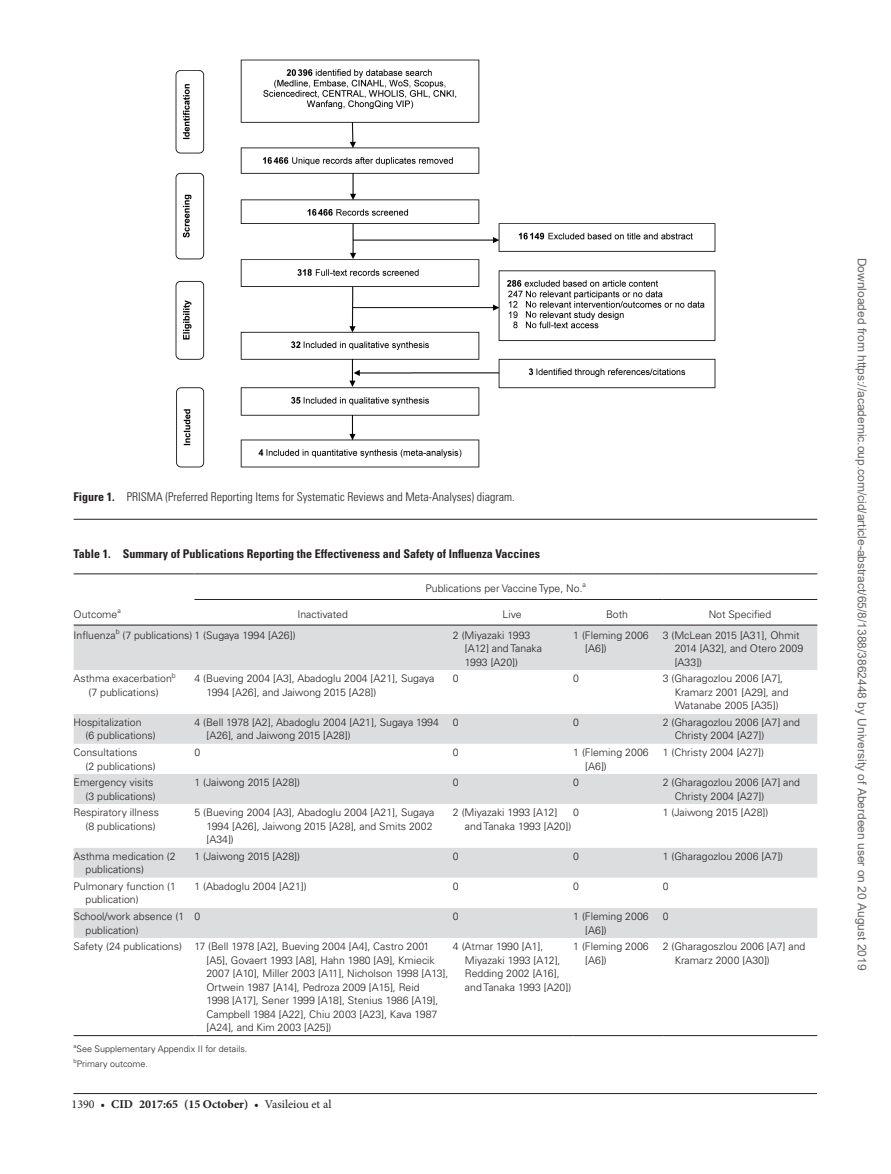
<style>
.page{position:relative;width:891px;height:1174px;background:#fff}
.page>*{position:absolute;margin:0;border:0;box-sizing:border-box;transform-origin:0 0}
.t1{font:12px "Arial";color:#666}
.t2{font:300 condensed 12px "Univers LT Std";color:#231f20}
.t3{font:700 condensed 12px "Univers LT Std";color:#231f20}
.t4{font:700 12px "Minion Pro";color:#231f20}
.t5{font:300 10.5px/13.5px "Univers LT Std";color:#231f20}
.t6{font:300 9px "Univers LT Std";color:#231f20}
.t7{font:300 6.9px "Univers LT Std";color:#231f20}
.t8{font:300 6px "Univers LT Std";color:#231f20}
.s1{font-weight:700}
.s2{font-weight:400}
</style>
<div class="page">
<hr style="left:73px;top:1093px;width:744px;height:1px;background:#231f20">
<hr style="left:74px;top:519px;width:743px;height:1px;background:#231f20">
<img style="left:175px;top:59px;width:541px;height:408px">
<svg style="left:74px;top:574px;width:743px;height:51px"></svg>
<div style="left:74px;top:626px;width:743px;height:44px;background:#dcdddf"></div>
<svg style="left:74px;top:714px;width:743px;height:224px;fill:#dcdddf"></svg>
<hr style="left:74px;top:573px;width:120px;height:1px;background:#231f20">
<hr style="left:194px;top:573px;width:259px;height:1px;background:#231f20">
<hr style="left:453px;top:573px;width:120px;height:1px;background:#231f20">
<hr style="left:573px;top:573px;width:90px;height:1px;background:#231f20">
<hr style="left:663px;top:573px;width:154px;height:1px;background:#231f20">
<hr style="left:194px;top:599px;width:259px;height:1px;background:#231f20">
<hr style="left:194px;top:625px;width:259px;height:1px;background:#231f20">
<hr style="left:453px;top:599px;width:120px;height:1px;background:#231f20">
<hr style="left:453px;top:625px;width:120px;height:1px;background:#231f20">
<hr style="left:573px;top:599px;width:90px;height:1px;background:#231f20">
<hr style="left:573px;top:625px;width:90px;height:1px;background:#231f20">
<hr style="left:663px;top:599px;width:154px;height:1px;background:#231f20">
<hr style="left:663px;top:625px;width:154px;height:1px;background:#231f20">
<hr style="left:74px;top:625px;width:120px;height:1px;background:#231f20">
<hr style="left:74px;top:1035px;width:120px;height:1px;background:#231f20">
<hr style="left:194px;top:1035px;width:259px;height:1px;background:#231f20">
<hr style="left:453px;top:1035px;width:120px;height:1px;background:#231f20">
<hr style="left:573px;top:1035px;width:90px;height:1px;background:#231f20">
<hr style="left:663px;top:1035px;width:154px;height:1px;background:#231f20">
<p class="t2" style="left:74px;top:489px;width:443px"><span class="s1">Figure 1.</span> PRISMA (Preferred Reporting Items for Systematic Reviews and Meta-Analyses) diagram.</p>
<p class="t3" style="left:74px;top:546px;width:468px">Table 1. Summary of Publications Reporting the Effectiveness and Safety of Influenza Vaccines</p>
<p class="t5" style="left:74px;top:607px;width:49px">Outcome<sup>a</sup></p>
<p class="t5" style="left:426px;top:582px;width:162px">Publications per Vaccine Type, No.<sup>a</sup></p>
<p class="t5" style="left:297px;top:607px;width:52px">Inactivated</p>
<p class="t5" style="left:503px;top:607px;width:21px">Live</p>
<p class="t5" style="left:606px;top:607px;width:23px">Both</p>
<p class="t5" style="left:709px;top:607px;width:64px">Not Specified</p>
<p class="t5" style="left:74px;top:628px;width:223px">Influenza<sup>b</sup> (7 publications) 1 (Sugaya 1994 [A26])</p>
<p class="t5" style="left:465px;top:628px;width:79px;text-indent:-12px">2 (Miyazaki 1993 [A12] and Tanaka<br>1993 [A20])</p>
<p class="t5" style="left:585px;top:628px;width:65px;text-indent:-12px">1 (Fleming 2006 [A6])</p>
<p class="t5" style="left:675px;top:628px;width:130px;text-indent:-12px">3 (McLean 2015 [A31], Ohmit<br>2014 [A32], and Otero 2009 [A33])</p>
<p class="t5" style="left:74px;top:672px;width:100px">Asthma exacerbation</p>
<p class="t7" style="left:172px;top:671px;width:5px">b</p>
<p class="t5" style="left:89px;top:685px;width:72px">(7 publications)</p>
<p class="t5" style="left:206px;top:672px;width:230px;text-indent:-12px">4 (Bueving 2004 [A3], Abadoglu 2004 [A21], Sugaya<br>1994 [A26], and Jaiwong 2015 [A28])</p>
<p class="t5" style="left:453px;top:672px;width:7px">0</p>
<p class="t5" style="left:573px;top:672px;width:7px">0</p>
<p class="t5" style="left:675px;top:672px;width:116px;text-indent:-12px">3 (Gharagozlou 2006 [A7],<br>Kramarz 2001 [A29], and<br>Watanabe 2005 [A35])</p>
<p class="t5" style="left:86px;top:715px;width:72px;text-indent:-12px">Hospitalization<br>(6 publications)</p>
<p class="t5" style="left:206px;top:715px;width:234px;text-indent:-12px">4 (Bell 1978 [A2], Abadoglu 2004 [A21], Sugaya 1994 [A26], and Jaiwong 2015 [A28])</p>
<p class="t5" style="left:453px;top:715px;width:7px">0</p>
<p class="t5" style="left:573px;top:715px;width:7px">0</p>
<p class="t5" style="left:675px;top:715px;width:127px;text-indent:-12px">2 (Gharagozlou 2006 [A7] and<br>Christy 2004 [A27])</p>
<p class="t5" style="left:86px;top:746px;width:72px;text-indent:-12px">Consultations<br>(2 publications)</p>
<p class="t5" style="left:194px;top:746px;width:7px">0</p>
<p class="t5" style="left:453px;top:746px;width:7px">0</p>
<p class="t5" style="left:585px;top:746px;width:65px;text-indent:-12px">1 (Fleming 2006 [A6])</p>
<p class="t5" style="left:663px;top:746px;width:103px">1 (Christy 2004 [A27])</p>
<p class="t5" style="left:74px;top:776px;width:84px;text-align:right">Emergency visits (3 publications)</p>
<p class="t5" style="left:194px;top:776px;width:107px">1 (Jaiwong 2015 [A28])</p>
<p class="t5" style="left:453px;top:776px;width:7px">0</p>
<p class="t5" style="left:573px;top:776px;width:7px">0</p>
<p class="t5" style="left:675px;top:776px;width:127px;text-indent:-12px">2 (Gharagozlou 2006 [A7] and<br>Christy 2004 [A27])</p>
<p class="t5" style="left:86px;top:806px;width:75px;text-indent:-12px">Respiratory illness (8 publications)</p>
<p class="t5" style="left:206px;top:806px;width:230px;text-indent:-12px">5 (Bueving 2004 [A3], Abadoglu 2004 [A21], Sugaya<br>1994 [A26], Jaiwong 2015 [A28], and Smits 2002 [A34])</p>
<p class="t5" style="left:465px;top:806px;width:108px;text-indent:-12px">2 (Miyazaki 1993 [A12] and Tanaka 1993 [A20])</p>
<p class="t5" style="left:573px;top:806px;width:7px">0</p>
<p class="t5" style="left:663px;top:806px;width:107px">1 (Jaiwong 2015 [A28])</p>
<p class="t5" style="left:86px;top:849px;width:91px;text-indent:-12px">Asthma medication (2 publications)</p>
<p class="t5" style="left:194px;top:849px;width:107px">1 (Jaiwong 2015 [A28])</p>
<p class="t5" style="left:453px;top:849px;width:7px">0</p>
<p class="t5" style="left:573px;top:849px;width:7px">0</p>
<p class="t5" style="left:663px;top:849px;width:122px">1 (Gharagozlou 2006 [A7])</p>
<p class="t5" style="left:86px;top:879px;width:92px;text-indent:-12px">Pulmonary function (1 publication)</p>
<p class="t5" style="left:194px;top:879px;width:114px">1 (Abadoglu 2004 [A21])</p>
<p class="t5" style="left:453px;top:879px;width:7px">0</p>
<p class="t5" style="left:573px;top:879px;width:7px">0</p>
<p class="t5" style="left:663px;top:879px;width:7px">0</p>
<p class="t5" style="left:86px;top:910px;width:100px;text-indent:-12px">School/work absence (1 publication)</p>
<p class="t5" style="left:194px;top:910px;width:7px">0</p>
<p class="t5" style="left:453px;top:910px;width:7px">0</p>
<p class="t5" style="left:585px;top:910px;width:65px;text-indent:-12px">1 (Fleming 2006 [A6])</p>
<p class="t5" style="left:663px;top:910px;width:7px">0</p>
<p class="t5" style="left:206px;top:940px;width:243px;text-indent:-133px">Safety (24 publications) 17 (Bell 1978 [A2], Bueving 2004 [A4], Castro 2001 [A5], Govaert 1993 [A8], Hahn 1980 [A9], Kmiecik 2007 [A10], Miller 2003 [A11], Nicholson 1998 [A13], Ortwein 1987 [A14], Pedroza 2009 [A15], Reid<br>1998 [A17], Sener 1999 [A18], Stenius 1986 [A19], Campbell 1984 [A22], Chiu 2003 [A23], Kava 1987 [A24], and Kim 2003 [A25])</p>
<p class="t5" style="left:465px;top:940px;width:108px;text-indent:-12px">4 (Atmar 1990 [A1],<br>Miyazaki 1993 [A12],<br>Redding 2002 [A16], and Tanaka 1993 [A20])</p>
<p class="t5" style="left:585px;top:940px;width:65px;text-indent:-12px">1 (Fleming 2006 [A6])</p>
<p class="t5" style="left:675px;top:940px;width:132px;text-indent:-12px">2 (Gharagoszlou 2006 [A7] and<br>Kramarz 2000 [A30])</p>
<p class="t8" style="left:74px;top:1043px;width:4px">a</p>
<p class="t6" style="left:77px;top:1044px;width:172px">See Supplementary Appendix II for details.</p>
<p class="t8" style="left:74px;top:1058px;width:5px">b</p>
<p class="t6" style="left:77px;top:1059px;width:73px">Primary outcome.</p>
<p class="t4" style="left:72px;top:1095px;width:261px"><span class="s2">1390 •</span> CID 2017:65 (15 October) <span class="s2">• Vasileiou et al</span></p>
<p class="t1" style="left:866px;top:258px;width:714px;rotate:90deg">Downloaded from https://academic.oup.com/cid/article-abstract/65/8/1388/3862448 by University of Aberdeen user on 20 August 2019</p>
</div>
